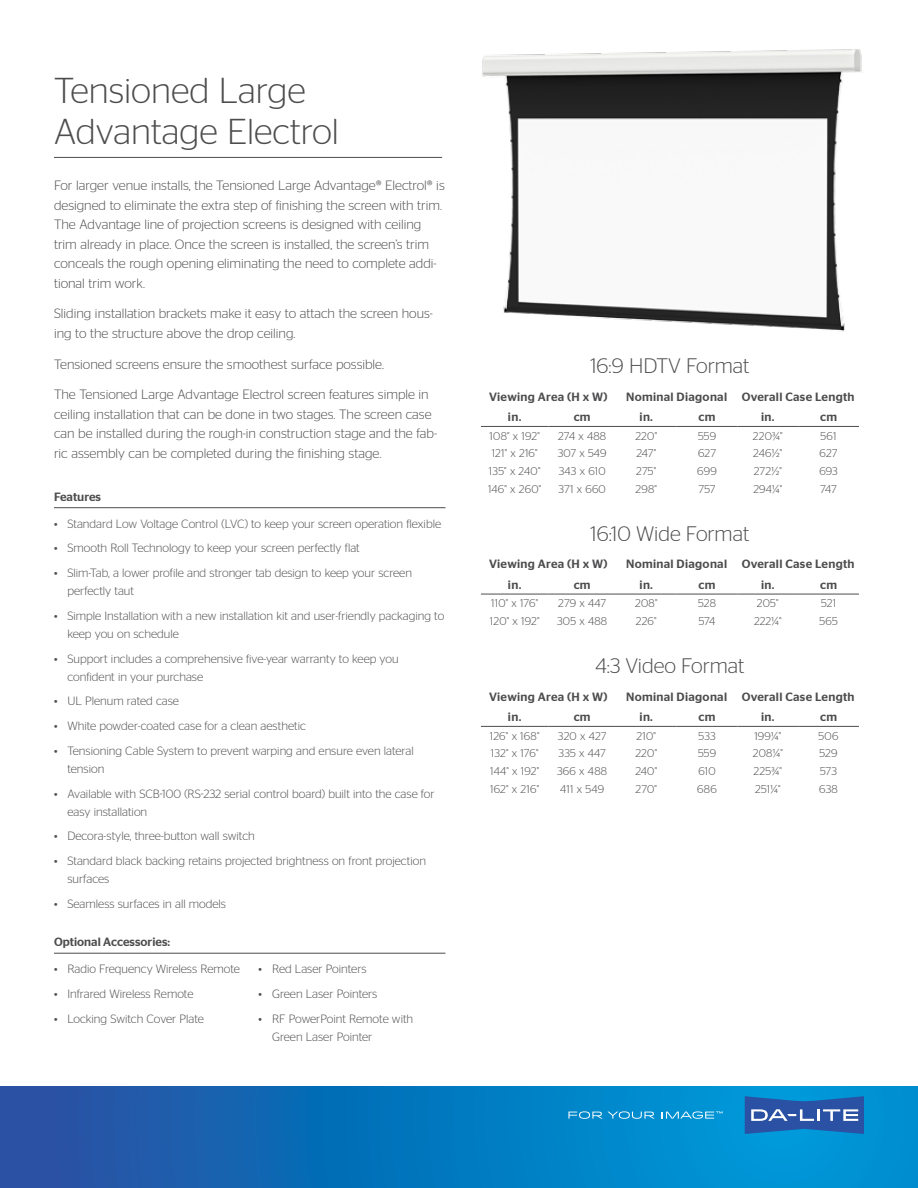
<style>
.page{position:relative;width:918px;height:1188px;background:#fff}
.page>*{position:absolute;margin:0;border:0;box-sizing:border-box;transform-origin:0 0}
.t1{font:300 36px/40.5px "Stag Sans";color:#4d4d4f}
.t2{font:300 21px "Stag Sans";color:#4d4d4f}
.t3{font:300 13.5px/19.5px "Stag Sans";color:#4d4d4f}
.t4{font:300 12px/18px "Stag Sans";color:#4d4d4f}
.t5{font:500 12px "Stag Sans";letter-spacing:.025em;color:#4d4d4f}
.t6{font:500 12px "Stag Sans";color:#4d4d4f}
.t7{font:300 11.25px "Stag Sans";letter-spacing:.025em;color:#4d4d4f}
</style>
<div class="page">
<svg style="left:0;top:1086px;width:918px;height:102px;background:#0a76bd"></svg>
<hr style="left:54px;top:507px;width:392px;height:1px;background:#4d4d4f">
<hr style="left:54px;top:953px;width:392px;height:1px;background:#4d4d4f">
<hr style="left:481px;top:726px;width:67px;height:1px;background:#4d4d4f">
<hr style="left:548px;top:726px;width:68px;height:1px;background:#4d4d4f">
<hr style="left:616px;top:726px;width:61px;height:1px;background:#4d4d4f">
<hr style="left:677px;top:726px;width:60px;height:1px;background:#4d4d4f">
<hr style="left:737px;top:726px;width:61px;height:1px;background:#4d4d4f">
<hr style="left:798px;top:726px;width:61px;height:1px;background:#4d4d4f">
<hr style="left:481px;top:426px;width:67px;height:1px;background:#4d4d4f">
<hr style="left:548px;top:426px;width:68px;height:1px;background:#4d4d4f">
<hr style="left:616px;top:426px;width:61px;height:1px;background:#4d4d4f">
<hr style="left:677px;top:426px;width:60px;height:1px;background:#4d4d4f">
<hr style="left:737px;top:426px;width:61px;height:1px;background:#4d4d4f">
<hr style="left:798px;top:426px;width:61px;height:1px;background:#4d4d4f">
<hr style="left:481px;top:594px;width:67px;height:1px;background:#4d4d4f">
<hr style="left:548px;top:594px;width:68px;height:1px;background:#4d4d4f">
<hr style="left:616px;top:594px;width:61px;height:1px;background:#4d4d4f">
<hr style="left:677px;top:594px;width:60px;height:1px;background:#4d4d4f">
<hr style="left:737px;top:594px;width:61px;height:1px;background:#4d4d4f">
<hr style="left:798px;top:594px;width:61px;height:1px;background:#4d4d4f">
<hr style="left:54px;top:157px;width:388px;height:1px;background:#4d4d4f">
<svg style="left:745px;top:1096px;width:119px;height:38px;background:#396cb3"></svg>
<svg style="left:568px;top:1111px;width:87px;height:8px"></svg>
<svg style="left:662px;top:1111px;width:61px;height:8px"></svg>
<img style="left:482px;top:49px;width:380px;height:283px">
<h1 class="t1" style="left:54px;top:70px;width:287px">Tensioned Large<br>Advantage Electrol</h1>
<p class="t3" style="left:54px;top:175px;width:392px">For larger venue installs, the Tensioned Large Advantage® Electrol® is designed to eliminate the extra step of finishing the screen with trim.<br>The Advantage line of projection screens is designed with ceiling trim already in place. Once the screen is installed, the screen’s trim conceals the rough opening eliminating the need to complete addi&shy;tional trim work.</p>
<p class="t3" style="left:54px;top:304px;width:380px">Sliding installation brackets make it easy to attach the screen hous&shy;ing to the structure above the drop ceiling.</p>
<p class="t3" style="left:54px;top:354px;width:332px">Tensioned screens ensure the smoothest surface possible.</p>
<p class="t3" style="left:54px;top:385px;width:385px">The Tensioned Large Advantage Electrol screen features simple in ceiling installation that can be done in two stages. The screen case can be installed during the rough-in construction stage and the fab&shy;ric assembly can be completed during the finishing stage.</p>
<p class="t6" style="left:54px;top:489px;width:49px">Features</p>
<p class="t4" style="left:54px;top:514px;width:389px">• Standard Low Voltage Control (LVC) to keep your screen operation flexible</p>
<p class="t4" style="left:54px;top:539px;width:307px">• Smooth Roll Technology to keep your screen perfectly flat</p>
<p class="t4" style="left:67px;top:564px;width:346px;text-indent:-13px">• Slim-Tab, a lower profile and stronger tab design to keep your screen perfectly taut</p>
<p class="t4" style="left:67px;top:607px;width:378px;text-indent:-13px">• Simple Installation with a new installation kit and user-friendly packaging to keep you on schedule</p>
<p class="t4" style="left:67px;top:649px;width:333px;text-indent:-13px">• Support includes a comprehensive five-year warranty to keep you confident in your purchase</p>
<p class="t4" style="left:54px;top:692px;width:127px">• UL Plenum rated case</p>
<p class="t4" style="left:54px;top:717px;width:253px">• White powder-coated case for a clean aesthetic</p>
<p class="t4" style="left:67px;top:742px;width:348px;text-indent:-13px">• Tensioning Cable System to prevent warping and ensure even lateral tension</p>
<p class="t4" style="left:67px;top:784px;width:369px;text-indent:-13px">• Available with SCB-100 (RS-232 serial control board) built into the case for easy installation</p>
<p class="t4" style="left:54px;top:827px;width:202px">• Decora-style, three-button wall switch</p>
<p class="t4" style="left:67px;top:852px;width:360px;text-indent:-13px">• Standard black backing retains projected brightness on front projection surfaces</p>
<p class="t4" style="left:54px;top:895px;width:174px">• Seamless surfaces in all models</p>
<p class="t6" style="left:54px;top:935px;width:118px">Optional Accessories:</p>
<p class="t4" style="left:54px;top:960px;width:187px">• Radio Frequency Wireless Remote</p>
<p class="t4" style="left:54px;top:985px;width:141px">• Infrared Wireless Remote</p>
<p class="t4" style="left:54px;top:1009px;width:151px">• Locking Switch Cover Plate</p>
<p class="t4" style="left:259px;top:960px;width:109px">• Red Laser Pointers</p>
<p class="t4" style="left:259px;top:985px;width:120px">• Green Laser Pointers</p>
<p class="t4" style="left:272px;top:1009px;width:143px;text-indent:-13px">• RF PowerPoint Remote with<br>Green Laser Pointer</p>
<h2 class="t2" style="left:590px;top:354px;width:160px">16:9 HDTV Format</h2>
<p class="t5" style="left:489px;top:390px;width:120px">Viewing Area (H x W)</p>
<p class="t5" style="left:626px;top:390px;width:230px">Nominal Diagonal Overall Case Length</p>
<p class="t5" style="left:508px;top:410px;width:15px">in.</p>
<p class="t5" style="left:574px;top:410px;width:18px">cm</p>
<p class="t5" style="left:640px;top:410px;width:15px">in.</p>
<p class="t5" style="left:699px;top:410px;width:18px">cm</p>
<p class="t5" style="left:761px;top:410px;width:15px">in.</p>
<p class="t5" style="left:820px;top:410px;width:18px">cm</p>
<p class="t7" style="left:490px;top:430px;width:52px">108" x 192"</p>
<p class="t7" style="left:558px;top:430px;width:49px">274 x 488</p>
<p class="t7" style="left:636px;top:430px;width:23px">220"</p>
<p class="t7" style="left:698px;top:430px;width:20px">559</p>
<p class="t7" style="left:753px;top:430px;width:31px">220¾"</p>
<p class="t7" style="left:821px;top:430px;width:17px">561</p>
<p class="t7" style="left:492px;top:447px;width:48px">121" x 216"</p>
<p class="t7" style="left:558px;top:447px;width:50px">307 x 549</p>
<p class="t7" style="left:636px;top:447px;width:21px">247"</p>
<p class="t7" style="left:698px;top:447px;width:19px">627</p>
<p class="t7" style="left:753px;top:447px;width:31px">246½"</p>
<p class="t7" style="left:820px;top:447px;width:19px">627</p>
<p class="t7" style="left:489px;top:465px;width:53px">135" x 240"</p>
<p class="t7" style="left:559px;top:465px;width:49px">343 x 610</p>
<p class="t7" style="left:636px;top:465px;width:21px">275"</p>
<p class="t7" style="left:697px;top:465px;width:21px">699</p>
<p class="t7" style="left:754px;top:465px;width:29px">272½"</p>
<p class="t7" style="left:819px;top:465px;width:20px">693</p>
<p class="t7" style="left:488px;top:483px;width:55px">146" x 260"</p>
<p class="t7" style="left:559px;top:483px;width:49px">371 x 660</p>
<p class="t7" style="left:636px;top:483px;width:23px">298"</p>
<p class="t7" style="left:699px;top:483px;width:18px">757</p>
<p class="t7" style="left:753px;top:483px;width:30px">294¼"</p>
<p class="t7" style="left:820px;top:483px;width:18px">747</p>
<h2 class="t2" style="left:591px;top:522px;width:160px">16:10 Wide Format</h2>
<p class="t5" style="left:489px;top:557px;width:120px">Viewing Area (H x W)</p>
<p class="t5" style="left:626px;top:557px;width:230px">Nominal Diagonal Overall Case Length</p>
<p class="t5" style="left:508px;top:578px;width:15px">in.</p>
<p class="t5" style="left:574px;top:578px;width:18px">cm</p>
<p class="t5" style="left:640px;top:578px;width:15px">in.</p>
<p class="t5" style="left:699px;top:578px;width:18px">cm</p>
<p class="t5" style="left:761px;top:578px;width:15px">in.</p>
<p class="t5" style="left:820px;top:578px;width:18px">cm</p>
<p class="t7" style="left:491px;top:597px;width:49px">110" x 176"</p>
<p class="t7" style="left:558px;top:597px;width:49px">279 x 447</p>
<p class="t7" style="left:635px;top:597px;width:24px">208"</p>
<p class="t7" style="left:698px;top:597px;width:19px">528</p>
<p class="t7" style="left:757px;top:597px;width:23px">205"</p>
<p class="t7" style="left:821px;top:597px;width:16px">521</p>
<p class="t7" style="left:490px;top:615px;width:51px">120" x 192"</p>
<p class="t7" style="left:557px;top:615px;width:52px">305 x 488</p>
<p class="t7" style="left:636px;top:615px;width:22px">226"</p>
<p class="t7" style="left:699px;top:615px;width:18px">574</p>
<p class="t7" style="left:754px;top:615px;width:29px">222¼"</p>
<p class="t7" style="left:819px;top:615px;width:20px">565</p>
<h2 class="t2" style="left:595px;top:654px;width:150px">4:3 Video Format</h2>
<p class="t5" style="left:489px;top:690px;width:120px">Viewing Area (H x W)</p>
<p class="t5" style="left:626px;top:690px;width:230px">Nominal Diagonal Overall Case Length</p>
<p class="t5" style="left:508px;top:710px;width:15px">in.</p>
<p class="t5" style="left:574px;top:710px;width:18px">cm</p>
<p class="t5" style="left:640px;top:710px;width:15px">in.</p>
<p class="t5" style="left:699px;top:710px;width:18px">cm</p>
<p class="t5" style="left:761px;top:710px;width:15px">in.</p>
<p class="t5" style="left:820px;top:710px;width:18px">cm</p>
<p class="t7" style="left:490px;top:730px;width:51px">126" x 168"</p>
<p class="t7" style="left:558px;top:730px;width:50px">320 x 427</p>
<p class="t7" style="left:637px;top:730px;width:21px">210"</p>
<p class="t7" style="left:698px;top:730px;width:19px">533</p>
<p class="t7" style="left:754px;top:730px;width:28px">199¼"</p>
<p class="t7" style="left:819px;top:730px;width:21px">506</p>
<p class="t7" style="left:491px;top:747px;width:49px">132" x 176"</p>
<p class="t7" style="left:559px;top:747px;width:49px">335 x 447</p>
<p class="t7" style="left:636px;top:747px;width:23px">220"</p>
<p class="t7" style="left:698px;top:747px;width:20px">559</p>
<p class="t7" style="left:753px;top:747px;width:31px">208¼"</p>
<p class="t7" style="left:820px;top:747px;width:20px">529</p>
<p class="t7" style="left:490px;top:765px;width:50px">144" x 192"</p>
<p class="t7" style="left:557px;top:765px;width:51px">366 x 488</p>
<p class="t7" style="left:635px;top:765px;width:23px">240"</p>
<p class="t7" style="left:698px;top:765px;width:19px">610</p>
<p class="t7" style="left:754px;top:765px;width:30px">225¾"</p>
<p class="t7" style="left:820px;top:765px;width:18px">573</p>
<p class="t7" style="left:490px;top:783px;width:50px">162" x 216"</p>
<p class="t7" style="left:560px;top:783px;width:45px">411 x 549</p>
<p class="t7" style="left:636px;top:783px;width:23px">270"</p>
<p class="t7" style="left:697px;top:783px;width:21px">686</p>
<p class="t7" style="left:755px;top:783px;width:27px">251¼"</p>
<p class="t7" style="left:819px;top:783px;width:20px">638</p>
</div>
